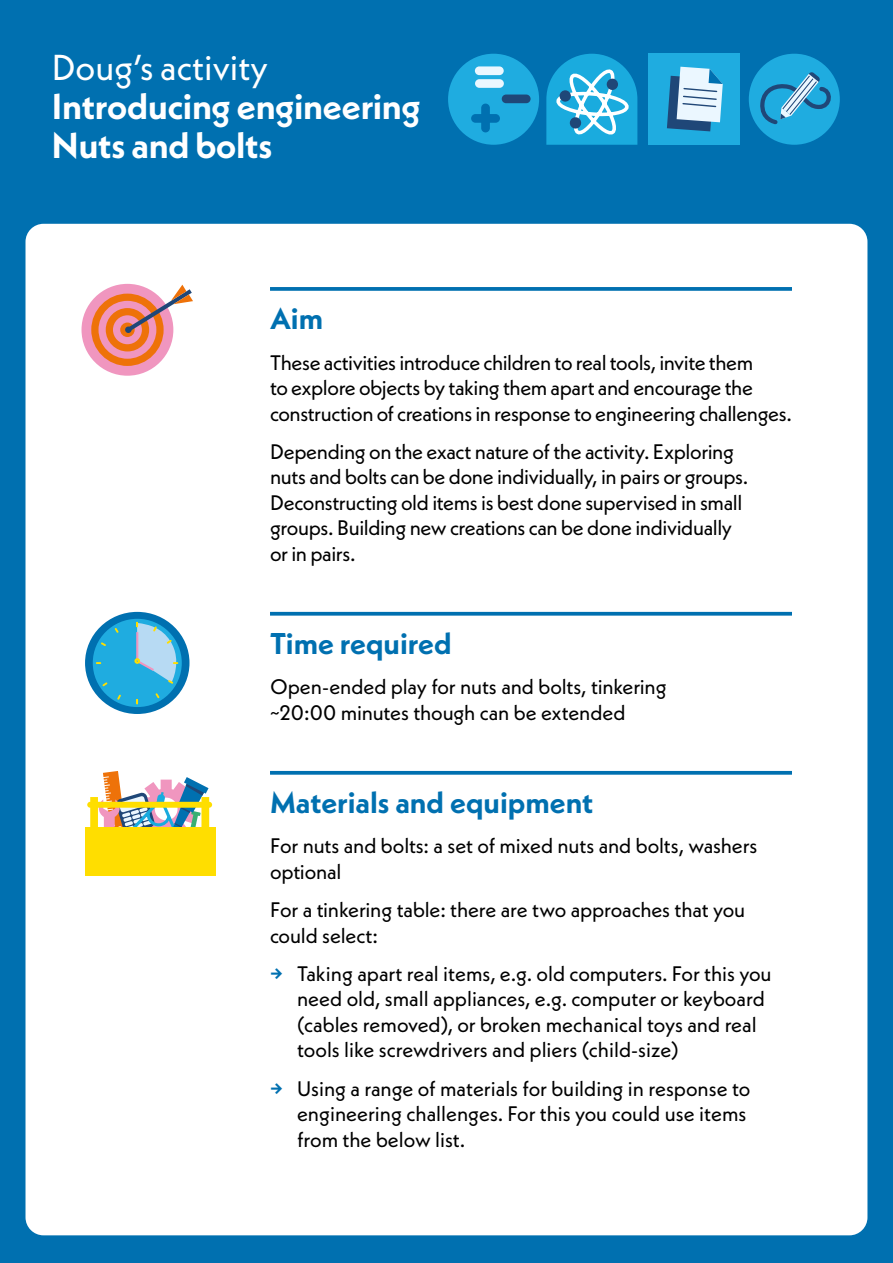
<style>
.page{position:relative;width:893px;height:1263px;background:#0070b0}
.page>*{position:absolute;margin:0;border:0;box-sizing:border-box;transform-origin:0 0}
.t1{font:700 36px/39px "Neue Kabel";letter-spacing:-.005em;color:#fff}
.t2{font:36px "Neue Kabel";color:#fff}
.t3{font:700 30px "Neue Kabel";color:#0070b0}
.t4{font:21px/25.5px "Neue Kabel";letter-spacing:-.01em;color:#000}
.s1{font-weight:700;color:#0070b0}
</style>
<div class="page">
<div style="left:26px;top:224px;width:841px;height:1011px;background:#fff;border-radius:18px"></div>
<svg style="left:270px;top:287px;width:522px;height:4px;background:#0f78b4"></svg>
<svg style="left:270px;top:771px;width:522px;height:4px;background:#137ab6"></svg>
<div style="left:85px;top:827px;width:131px;height:48px;background:#ffde00"></div>
<svg style="left:87px;top:771px;width:125px;height:56px"></svg>
<div style="left:82px;top:284px;width:91px;height:92px;background:#f096bf;border-radius:50%"></div>
<svg style="left:91px;top:285px;width:102px;height:81px"></svg>
<svg style="left:270px;top:612px;width:522px;height:4px;background:#177db7"></svg>
<div style="left:85px;top:612px;width:104px;height:102px;background:#0070b0;border-radius:50%"></div>
<div style="left:93px;top:619px;width:89px;height:88px;background:#1face0;border-radius:50%"></div>
<svg style="left:117px;top:694px;width:4px;height:6px"></svg>
<svg style="left:102px;top:682px;width:5px;height:4px"></svg>
<svg style="left:134px;top:622px;width:48px;height:62px"></svg>
<svg style="left:101px;top:642px;width:5px;height:4px"></svg>
<svg style="left:155px;top:693px;width:4px;height:5px"></svg>
<svg style="left:115px;top:628px;width:4px;height:5px"></svg>
<div style="left:448px;top:54px;width:91px;height:91px;background:#1face0;border-radius:50%"></div>
<div style="left:475px;top:66px;width:29px;height:9px;background:#ebf7ff;border-radius:4px"></div>
<div style="left:475px;top:79px;width:29px;height:9px;background:#ebf7ff;border-radius:4px"></div>
<div style="left:502px;top:95px;width:29px;height:8px;background:#1f4778;border-radius:4px"></div>
<div style="left:471px;top:114px;width:29px;height:9px;background:#0070b0;border-radius:4px"></div>
<div style="left:481px;top:104px;width:9px;height:28px;background:#0070b0;border-radius:4px"></div>
<svg style="left:546px;top:54px;width:91px;height:91px;background:#3cb1de"></svg>
<div style="left:606px;top:78px;width:12px;height:12px;background:#1f4778;border-radius:50%"></div>
<div style="left:570px;top:117px;width:11px;height:12px;background:#1f4778;border-radius:50%"></div>
<div style="left:559px;top:90px;width:12px;height:12px;background:#1f4778;border-radius:50%"></div>
<div style="left:648px;top:53px;width:92px;height:92px;background:#1face0"></div>
<svg style="left:667px;top:67px;width:56px;height:64px;background:#8cb8d3"></svg>
<div style="left:749px;top:54px;width:91px;height:91px;background:#1face0;border-radius:50%"></div>
<svg style="left:760px;top:72px;width:75px;height:54px"></svg>
<h1 class="t2" style="left:52px;top:45px;width:218px">Doug’s activity</h1>
<h1 class="t1" style="left:52px;top:87px;width:370px">Introducing engineering<br>Nuts and bolts</h1>
<h2 class="t3" style="left:270px;top:299px;width:55px">Aim</h2>
<p class="t4" style="left:270px;top:349px;width:523px">These activities introduce children to real tools, invite them<br>to explore objects by taking them apart and encourage the construction of creations in response to engineering challenges.</p>
<p class="t4" style="left:270px;top:438px;width:480px">Depending on the exact nature of the activity. Exploring nuts and bolts can be done individually, in pairs or groups.<br>Deconstructing old items is best done supervised in small groups. Building new creations can be done individually or in pairs.</p>
<h2 class="t3" style="left:270px;top:624px;width:183px">Time required</h2>
<p class="t4" style="left:270px;top:674px;width:398px">Open-ended play for nuts and bolts, tinkering ~20:00 minutes though can be extended</p>
<h2 class="t3" style="left:270px;top:783px;width:325px">Materials and equipment</h2>
<p class="t4" style="left:270px;top:833px;width:489px">For nuts and bolts: a set of mixed nuts and bolts, washers optional</p>
<p class="t4" style="left:270px;top:897px;width:477px">For a tinkering table: there are two approaches that you could select:</p>
<p class="t4" style="left:297px;top:960px;width:476px;text-indent:-27px"><span class="s1">→</span> Taking apart real items, e.g. old computers. For this you need old, small appliances, e.g. computer or keyboard (cables removed), or broken mechanical toys and real tools like screwdrivers and pliers (child-size)</p>
<p class="t4" style="left:297px;top:1075px;width:455px;text-indent:-27px"><span class="s1">→</span> Using a range of materials for building in response to engineering challenges. For this you could use items from the below list.</p>
</div>
